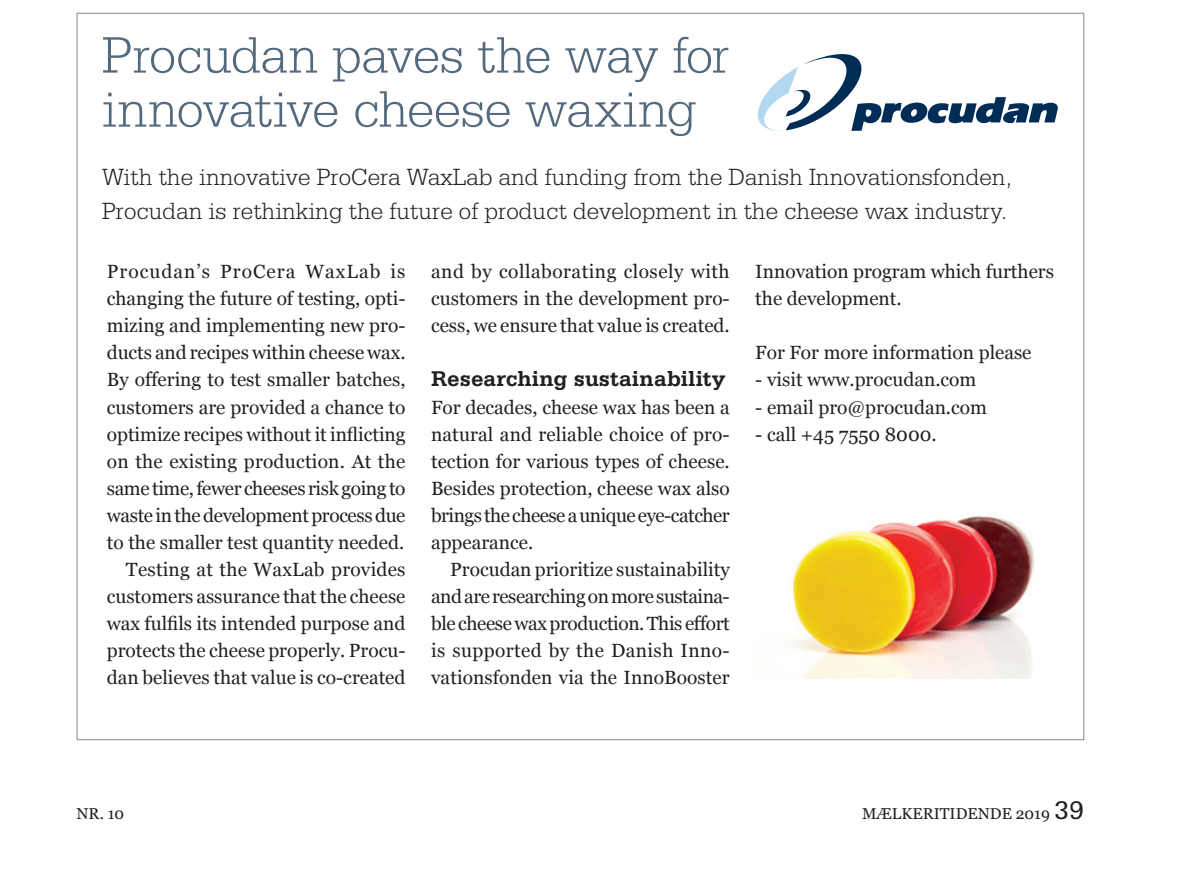
<style>
.page{position:relative;width:1180px;height:887px;background:#fff}
.page>*{position:absolute;margin:0;border:0;box-sizing:border-box;transform-origin:0 0}
.Rubrik_2{font:300 54px/54px "Serifa";letter-spacing:-.01em;color:#53697e}
.Underrubrik{font:300 24.75px/33.8px "Serifa";color:#231f20}
.Mellemrubrik{font:700 22.5px "Serifa";color:#231f20}
.Brødtekst{font:19.12px/27px "Georgia";color:#231f20;text-align:justify}
.Brødtekst_ind{font:19.12px/27px "Georgia";color:#231f20;text-align:justify}
.t1{font:15.75px "Georgia";color:#231f20}
.s1{font-family:"Serifa";font-size:27px}
</style>
<div class="page">
<img style="left:792px;top:514px;width:243px;height:165px">
<svg style="left:758px;top:54px;width:300px;height:77px"></svg>
<p class="Rubrik_2" style="left:102px;top:27px;width:629px">Procudan paves the way for innovative cheese waxing</p>
<p class="Underrubrik" style="left:102px;top:159px;width:911px">With the innovative ProCera WaxLab and funding from the Danish Innovationsfonden,<br>Procudan is rethinking the future of product development in the cheese wax industry.</p>
<p class="Brødtekst" style="left:107px;top:257px;width:300px">Procudan’s ProCera WaxLab is changing the future of testing, opti&shy;mizing and implementing new pro&shy;ducts and recipes within cheese wax.<br>By offering to test smaller batches, customers are provided a chance to optimize recipes without it inflicting on the existing production. At the same time, fewer cheeses risk going to waste in the development process due to the smaller test quantity needed.</p>
<p class="Brødtekst_ind" style="left:107px;top:554px;width:300px;text-indent:19px">Testing at the WaxLab provides customers assurance that the cheese wax fulfils its intended purpose and protects the cheese properly. Procu&shy;dan believes that value is co-created</p>
<p class="Brødtekst_ind" style="left:431px;top:257px;width:300px">and by collaborating closely with customers in the development pro&shy;cess, we ensure that value is created.</p>
<p class="Mellemrubrik" style="left:431px;top:366px;width:296px">Researching sustainability</p>
<p class="Brødtekst" style="left:431px;top:392px;width:300px">For decades, cheese wax has been a natural and reliable choice of pro&shy;tection for various types of cheese.<br>Besides protection, cheese wax also brings the cheese a unique eye-catcher appearance.</p>
<p class="Brødtekst_ind" style="left:431px;top:554px;width:300px;text-indent:19px">Procudan prioritize sustainability and are researching on more sustaina&shy;ble cheese wax production. This effort is supported by the Danish Inno&shy;vationsfonden via the InnoBooster</p>
<p class="Brødtekst_ind" style="left:755px;top:257px;width:300px">Innovation program which furthers the development.</p>
<p class="Brødtekst" style="left:755px;top:338px;width:278px">For For more information please</p>
<p class="Brødtekst" style="left:755px;top:365px;width:223px">- visit www.procudan.com</p>
<p class="Brødtekst" style="left:755px;top:392px;width:233px">- email pro@procudan.com</p>
<p class="Brødtekst" style="left:755px;top:419px;width:183px">- call +45 7550 8000.</p>
<p class="t1" style="left:77px;top:801px;width:49px">NR. 10</p>
<p class="t1" style="left:862px;top:801px;width:224px">MÆLKERITIDENDE 2019 <span class="s1">39</span></p>
</div>
